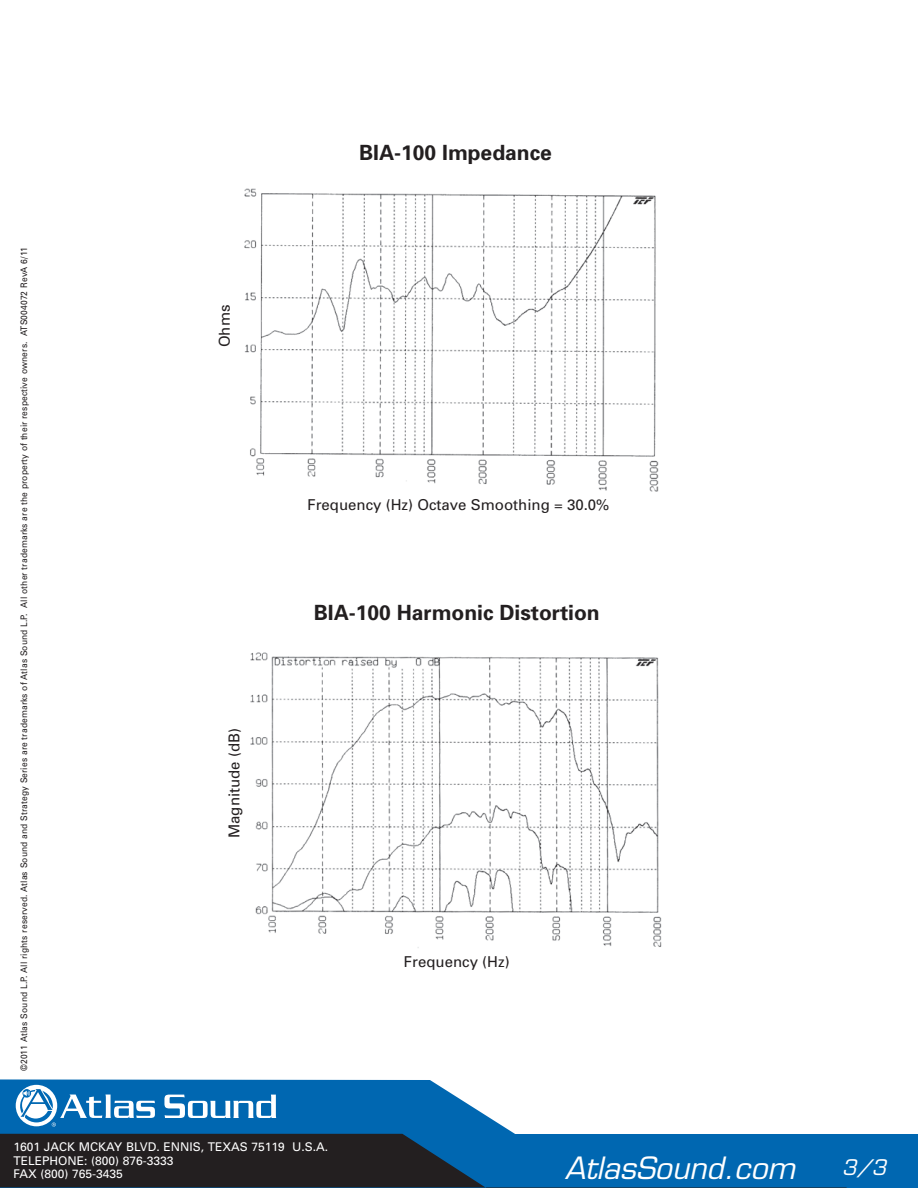
<style>
.page{position:relative;width:918px;height:1188px;background:#fff}
.page>*{position:absolute;margin:0;border:0;box-sizing:border-box;transform-origin:0 0}
.t1{font:italic 30px "Eurostile";color:#fff}
.t2{font:700 21px "Univers";color:#231f20}
.t3{font:italic 21px "Eurostile";color:#fff}
.t4{font:15px "Univers";color:#231f20}
.t5{font:12px/13.5px "Univers";color:#fff}
.t6{font:9px "Univers";letter-spacing:.015em;color:#231f20;scale:.94 1}
</style>
<div class="page">
<svg style="left:0;top:1079px;width:918px;height:109px"></svg>
<svg style="left:0;top:1134px;width:847px;height:54px;background:#124064"></svg>
<svg style="left:164px;top:1095px;width:112px;height:23px"></svg>
<svg style="left:15px;top:1084px;width:43px;height:43px"></svg>
<div style="left:16px;top:1085px;width:41px;height:41px;background:#fff;border-radius:50%"></div>
<svg style="left:19px;top:1087px;width:136px;height:40px"></svg>
<img style="left:251px;top:652px;width:411px;height:296px">
<img style="left:244px;top:188px;width:415px;height:303px">
<p class="t6" style="left:19px;top:1071px;width:878px;rotate:-90deg">©2011 Atlas Sound L.P. All rights reserved. Atlas Sound and Strategy Series are trademarks of Atlas Sound L.P. All other trademarks are the property of their respective owners. ATS004072 RevA 6/11</p>
<h3 class="t4" style="left:216px;top:347px;width:44px;rotate:-90deg">Ohms</h3>
<h3 class="t4" style="left:225px;top:838px;width:111px;rotate:-90deg">Magnitude (dB)</h3>
<h2 class="t2" style="left:359px;top:139px;width:194px">BIA-100 Impedance</h2>
<h3 class="t4" style="left:307px;top:496px;width:304px">Frequency (Hz) Octave Smoothing = 30.0%</h3>
<h2 class="t2" style="left:314px;top:599px;width:287px">BIA-100 Harmonic Distortion</h2>
<h3 class="t4" style="left:404px;top:953px;width:107px">Frequency (Hz)</h3>
<h3 class="t5" style="left:14px;top:1140px;width:316px">1601 JACK MCKAY BLVD. ENNIS, TEXAS 75119 U.S.A.<br>TELEPHONE: (800) 876-3333<br>FAX (800) 765-3435</h3>
<h1 class="t1" style="left:565px;top:1150px;width:232px">AtlasSound.com</h1>
<h2 class="t3" style="left:842px;top:1155px;width:46px">3/3</h2>
</div>
